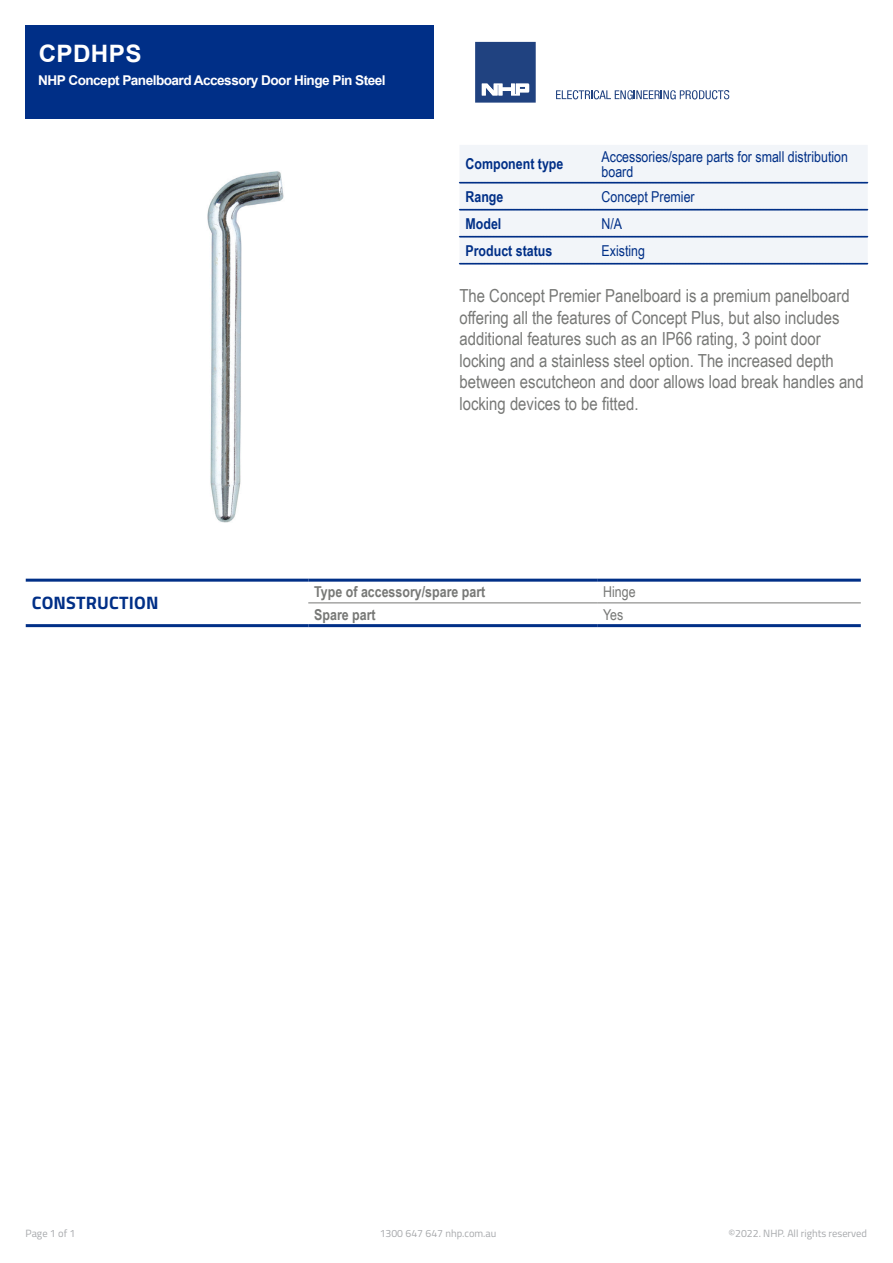
<style>
.page{position:relative;width:893px;height:1263px;background:#fff}
.page>*{position:absolute;margin:0;border:0;box-sizing:border-box;transform-origin:0 0}
.Item_Number{font:700 24px "Arial";letter-spacing:.015em;color:#fff}
.t1{font:18px/21.6px "Arial Narrow";color:#777876}
.t2{font:700 18px "Titillium";letter-spacing:.01em;color:#002f87}
.t3{font:15px/15px "Arial Narrow";color:#002f87}
.t4{font:700 15px "Arial Narrow";color:#002f87}
.t5{font:700 15px "Arial Narrow";color:#777876}
.t6{font:15px "Arial Narrow";color:#777876}
.Display_Name{font:700 13.5px "Arial";letter-spacing:-.04em;color:#fff}
.t7{font:10.5px "Titillium";color:#a7a9ac}
</style>
<div class="page">
<div style="left:26px;top:26px;width:408px;height:93px;background:#002f87"></div>
<svg style="left:475px;top:42px;width:61px;height:61px;background:#3b598f"></svg>
<svg style="left:556px;top:90px;width:173px;height:9px"></svg>
<hr style="left:308px;top:603px;width:289px;height:1px;background:#777876">
<hr style="left:26px;top:579px;width:282px;height:3px;background:#002f87">
<hr style="left:308px;top:579px;width:289px;height:3px;background:#002f87">
<hr style="left:597px;top:579px;width:264px;height:3px;background:#002f87">
<hr style="left:26px;top:624px;width:282px;height:3px;background:#002f87">
<hr style="left:308px;top:624px;width:289px;height:3px;background:#002f87">
<hr style="left:597px;top:624px;width:264px;height:3px;background:#002f87">
<hr style="left:597px;top:603px;width:264px;height:1px;background:#777876">
<img style="left:207px;top:171px;width:77px;height:352px">
<div style="left:459px;top:145px;width:409px;height:118px;background:#f2f5f9"></div>
<svg style="left:459px;top:182px;width:409px;height:1px"></svg>
<svg style="left:459px;top:209px;width:409px;height:1px"></svg>
<svg style="left:459px;top:236px;width:409px;height:1px"></svg>
<svg style="left:459px;top:263px;width:409px;height:1px"></svg>
<p class="Item_Number" style="left:39px;top:37px;width:104px">CPDHPS</p>
<p class="Display_Name" style="left:38px;top:71px;width:349px">NHP Concept Panelboard Accessory Door Hinge Pin Steel</p>
<p class="t4" style="left:465px;top:152px;width:99px">Component type</p>
<p class="t3" style="left:602px;top:148px;width:248px">Accessories/spare parts for small distribution board</p>
<p class="t4" style="left:465px;top:185px;width:39px">Range</p>
<p class="t3" style="left:602px;top:188px;width:95px">Concept Premier</p>
<p class="t4" style="left:465px;top:212px;width:37px">Model</p>
<p class="t3" style="left:602px;top:215px;width:22px">N/A</p>
<p class="t4" style="left:465px;top:239px;width:88px">Product status</p>
<p class="t3" style="left:602px;top:242px;width:45px">Existing</p>
<p class="t1" style="left:459px;top:284px;width:406px">The Concept Premier Panelboard is a premium panelboard offering all the features of Concept Plus, but also includes additional features such as an IP66 rating, 3 point door locking and a stainless steel option. The increased depth between escutcheon and door allows load break handles and locking devices to be fitted.</p>
<p class="t2" style="left:32px;top:589px;width:128px">CONSTRUCTION</p>
<p class="t5" style="left:314px;top:580px;width:173px">Type of accessory/spare part</p>
<p class="t6" style="left:603px;top:581px;width:34px">Hinge</p>
<p class="t5" style="left:314px;top:603px;width:63px">Spare part</p>
<p class="t6" style="left:603px;top:603px;width:22px">Yes</p>
<p class="t7" style="left:26px;top:1226px;width:51px">Page 1 of 1</p>
<p class="t7" style="left:380px;top:1226px;width:118px">1300 647 647 nhp.com.au</p>
<p class="t7" style="left:728px;top:1226px;width:140px">©2022. NHP. All rights reserved</p>
</div>
